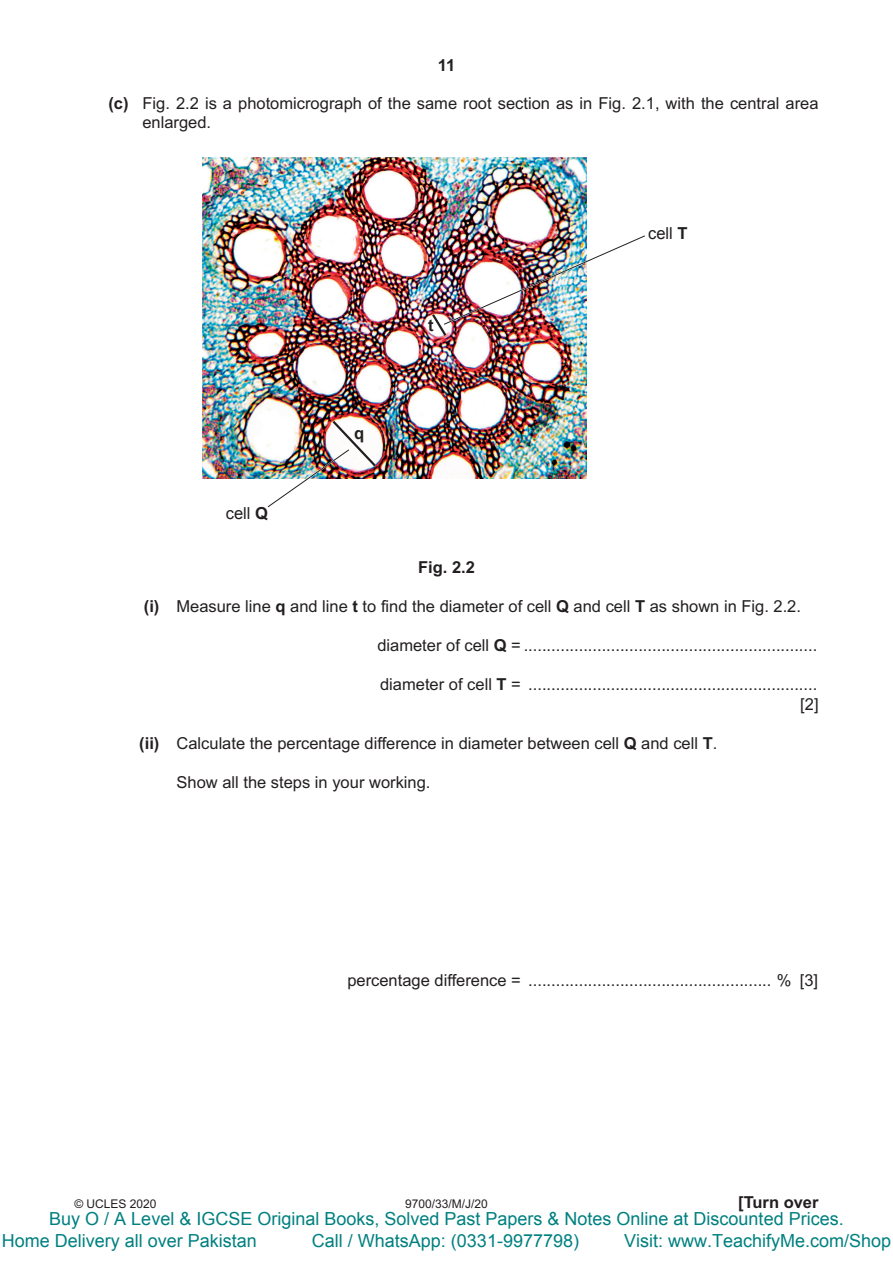
<style>
.page{position:relative;width:893px;height:1263px;background:#fff}
.page>*{position:absolute;margin:0;border:0;box-sizing:border-box;transform-origin:0 0}
.t1{font:18px/21.6px "Arial";color:#008080}
.t2{font:16.5px/19.5px "Arial";color:#231f20}
.t3{font:700 16.5px "Arial";color:#231f20}
.t4{font:12px "Arial";color:#231f20}
.s1{font-weight:700}
</style>
<div class="page">
<img style="left:203px;top:158px;width:384px;height:321px">
<img style="left:266px;top:418px;width:112px;height:90px">
<img style="left:430px;top:234px;width:215px;height:104px">
<p class="t3" style="left:438px;top:53px;width:19px">11</p>
<p class="t2" style="left:142px;top:93px;width:678px;text-indent:-34px"><span class="s1">(c)</span> Fig. 2.2 is a photomicrograph of the same root section as in Fig. 2.1, with the central area enlarged.</p>
<p class="t2" style="left:226px;top:503px;width:44px">cell <span class="s1">Q</span></p>
<p class="t3" style="left:354px;top:422px;width:12px">q</p>
<p class="t3" style="left:428px;top:314px;width:7px">t</p>
<p class="t2" style="left:648px;top:223px;width:41px">cell <span class="s1">T</span></p>
<p class="t3" style="left:418px;top:556px;width:58px">Fig. 2.2</p>
<p class="t2" style="left:144px;top:597px;width:659px"><span class="s1">(i)</span> Measure line <span class="s1">q</span> and line <span class="s1">t</span> to find the diameter of cell <span class="s1">Q</span> and cell <span class="s1">T</span> as shown in Fig. 2.2.</p>
<p class="t2" style="left:377px;top:636px;width:441px">diameter of cell <span class="s1">Q</span> = ................................................................</p>
<p class="t2" style="left:380px;top:675px;width:440px;text-align:right">diameter of cell <span class="s1">T</span> = ............................................................... [2]</p>
<p class="t2" style="left:139px;top:733px;width:580px"><span class="s1">(ii)</span> Calculate the percentage difference in diameter between cell <span class="s1">Q</span> and cell <span class="s1">T</span>.</p>
<p class="t2" style="left:176px;top:772px;width:256px">Show all the steps in your working.</p>
<p class="t2" style="left:347px;top:970px;width:472px">percentage difference = ..................................................... % [3]</p>
<p class="t4" style="left:74px;top:1195px;width:84px">© UCLES 2020</p>
<p class="t4" style="left:405px;top:1195px;width:84px">9700/33/M/J/20</p>
<p class="t3" style="left:738px;top:1190px;width:82px">[Turn over</p>
<p class="t1" style="left:2px;top:1208px;width:843px;text-indent:47px">Buy O / A Level &amp; IGCSE Original Books, Solved Past Papers &amp; Notes Online at Discounted Prices.<br>Home Delivery all over Pakistan</p>
<p class="t1" style="left:312px;top:1229px;width:269px">Call / WhatsApp: (0331-9977798)</p>
<p class="t1" style="left:624px;top:1229px;width:269px">Visit: www.TeachifyMe.com/Shop</p>
</div>
